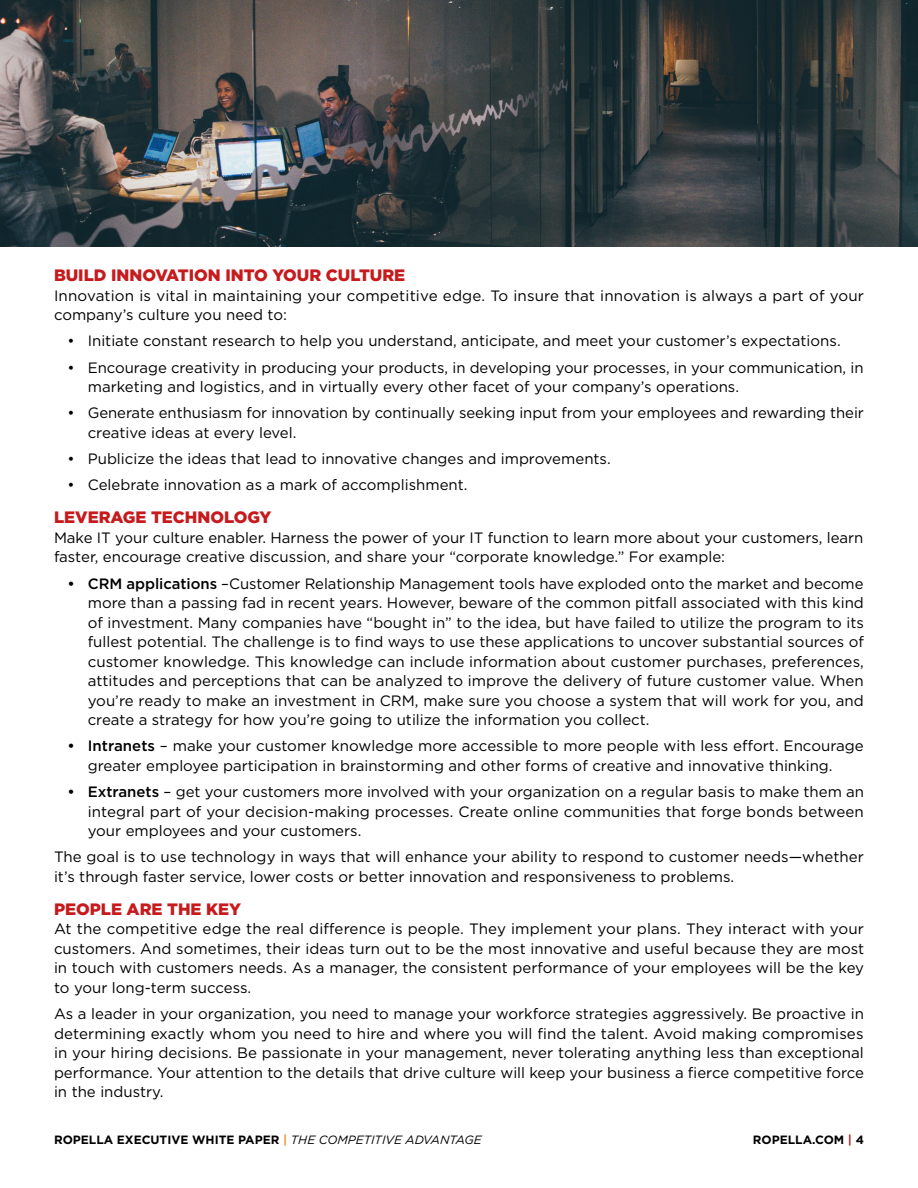
<style>
.page{position:relative;width:918px;height:1188px;background:#fff}
.page>*{position:absolute;margin:0;border:0;box-sizing:border-box;transform-origin:0 0}
.t1{font:900 16.5px "Gotham";color:#c61a1d}
.t2{font:15px/19.5px "Gotham";color:#000}
.t3{font:700 12px "Gotham";color:#000}
.s1{font-weight:500}
.s2{color:#df9a35}
.s3{font-weight:400;font-style:italic}
.s4{color:#ae2524}
</style>
<div class="page">
<img style="left:0;top:0;width:918px;height:246px">
<p class="t1" style="left:54px;top:264px;width:353px">BUILD INNOVATION INTO YOUR CULTURE</p>
<p class="t2" style="left:54px;top:285px;width:812px">Innovation is vital in maintaining your competitive edge. To insure that innovation is always a part of your company’s culture you need to:</p>
<p class="t2" style="left:68px;top:331px;width:775px">• Initiate constant research to help you understand, anticipate, and meet your customer’s expectations.</p>
<p class="t2" style="left:88px;top:357px;width:777px;text-indent:-20px">• Encourage creativity in producing your products, in developing your processes, in your communication, in marketing and logistics, and in virtually every other facet of your company’s operations.</p>
<p class="t2" style="left:88px;top:403px;width:778px;text-indent:-20px">• Generate enthusiasm for innovation by continually seeking input from your employees and rewarding their creative ideas at every level.</p>
<p class="t2" style="left:68px;top:449px;width:545px">• Publicize the ideas that lead to innovative changes and improvements.</p>
<p class="t2" style="left:68px;top:475px;width:402px">• Celebrate innovation as a mark of accomplishment.</p>
<p class="t1" style="left:54px;top:506px;width:219px">LEVERAGE TECHNOLOGY</p>
<p class="t2" style="left:54px;top:527px;width:811px">Make IT your culture enabler. Harness the power of your IT function to learn more about your customers, learn faster, encourage creative discussion, and share your “corporate knowledge.” For example:</p>
<p class="t2" style="left:88px;top:573px;width:778px;text-align:justify;text-indent:-20px"><span class="s1">• CRM applications</span> –Customer Relationship Management tools have exploded onto the market and become more than a passing fad in recent years. However, beware of the common pitfall associated with this kind of investment. Many companies have “bought in” to the idea, but have failed to utilize the program to its fullest potential. The challenge is to find ways to use these applications to uncover substantial sources of customer knowledge. This knowledge can include information about customer purchases, preferences, attitudes and perceptions that can be analyzed to improve the delivery of future customer value. When you’re ready to make an investment in CRM, make sure you choose a system that will work for you, and create a strategy for how you’re going to utilize the information you collect.</p>
<p class="t2" style="left:88px;top:736px;width:778px;text-indent:-20px"><span class="s1">• Intranets</span> – make your customer knowledge more accessible to more people with less effort. Encourage greater employee participation in brainstorming and other forms of creative and innovative thinking.</p>
<p class="t2" style="left:88px;top:782px;width:778px;text-align:justify;text-indent:-20px"><span class="s1">• Extranets</span> – get your customers more involved with your organization on a regular basis to make them an integral part of your decision-making processes. Create online communities that forge bonds between your employees and your customers.</p>
<p class="t2" style="left:54px;top:847px;width:811px">The goal is to use technology in ways that will enhance your ability to respond to customer needs—whether it’s through faster service, lower costs or better innovation and responsiveness to problems.</p>
<p class="t1" style="left:54px;top:898px;width:189px">PEOPLE ARE THE KEY</p>
<p class="t2" style="left:54px;top:919px;width:812px;text-align:justify">At the competitive edge the real difference is people. They implement your plans. They interact with your customers. And sometimes, their ideas turn out to be the most innovative and useful because they are most in touch with customers needs. As a manager, the consistent performance of your employees will be the key to your long-term success.</p>
<p class="t2" style="left:54px;top:1004px;width:812px;text-align:justify">As a leader in your organization, you need to manage your workforce strategies aggressively. Be proactive in determining exactly whom you need to hire and where you will find the talent. Avoid making compromises in your hiring decisions. Be passionate in your management, never tolerating anything less than exceptional performance. Your attention to the details that drive culture will keep your business a fierce competitive force in the industry.</p>
<p class="t3" style="left:54px;top:1131px;width:429px">ROPELLA EXECUTIVE WHITE PAPER <span class="s2">|</span> <span class="s3">THE COMPETITIVE ADVANTAGE</span></p>
<p class="t3" style="left:753px;top:1131px;width:113px">ROPELLA.COM <span class="s4">|</span> 4</p>
</div>
